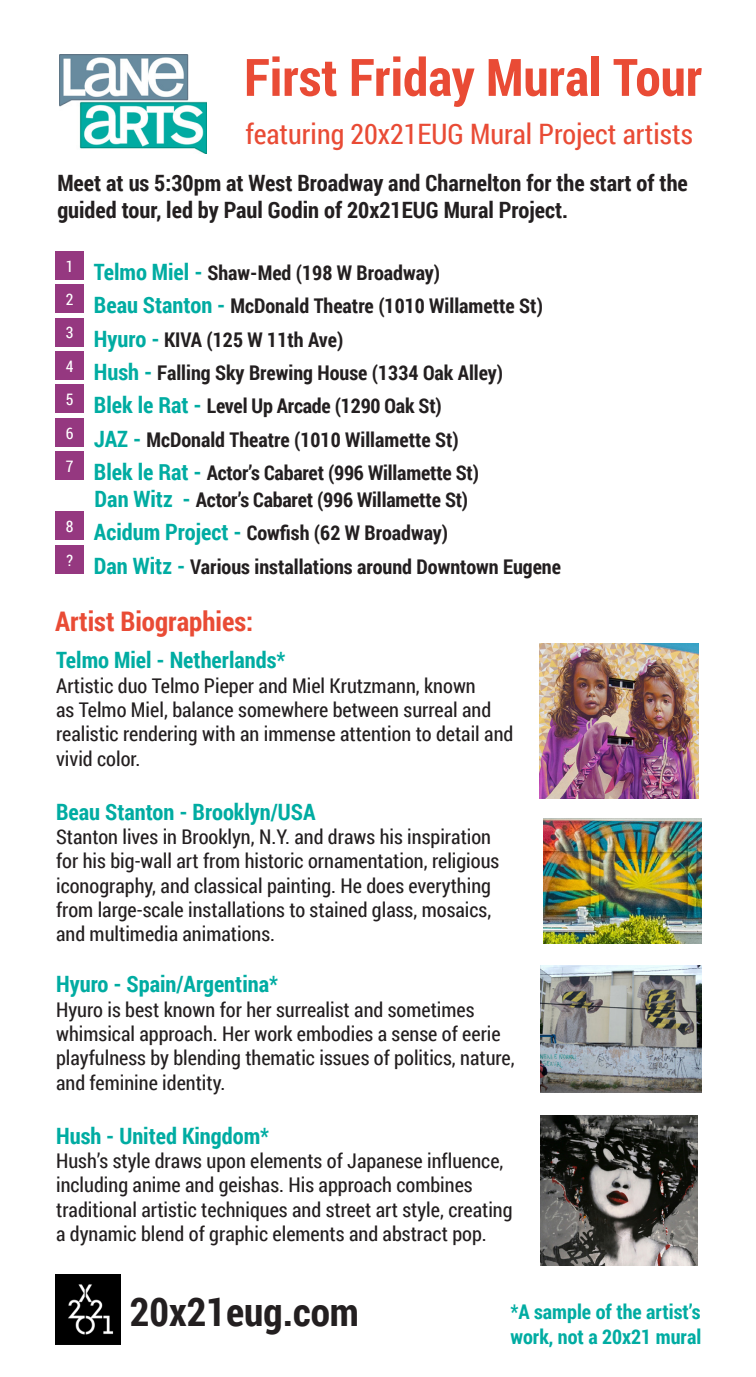
<style>
.page{position:relative;width:756px;height:1377px;background:#fff}
.page>*{position:absolute;margin:0;border:0;box-sizing:border-box;transform-origin:0 0}
.t1{font:700 51.75px "Roboto Condensed";color:#e94b35}
.t2{font:700 39.6px "Roboto Condensed";color:#231f20}
.t3{font:28.12px "Roboto Condensed";color:#e94b35}
.t4{font:700 27px "Roboto Condensed";color:#e94b35}
.t5{font:700 22.5px/27px "Roboto Condensed";color:#231f20}
.t6{font:700 22.5px "Roboto Condensed";color:#00aca2}
.t7{font:20.25px/24.3px "Roboto Condensed";color:#231f20}
.t8{font:700 20.25px "Roboto Condensed";color:#231f20}
.t9{font:700 20.25px/24.3px "Roboto Condensed";color:#00aca2}
.t10{font:15.75px "Roboto Condensed";color:#fff}
.s1{font-size:22.5px;color:#00aca2}
</style>
<div class="page">
<img style="left:539px;top:644px;width:160px;height:154px">
<img style="left:540px;top:1115px;width:158px;height:150px">
<img style="left:59px;top:54px;width:147px;height:99px">
<img style="left:544px;top:818px;width:157px;height:125px">
<div style="left:55px;top:251px;width:29px;height:29px;background:#953880"></div>
<div style="left:55px;top:284px;width:29px;height:29px;background:#953880"></div>
<div style="left:55px;top:318px;width:29px;height:29px;background:#953880"></div>
<div style="left:55px;top:351px;width:29px;height:29px;background:#953880"></div>
<div style="left:55px;top:384px;width:29px;height:29px;background:#953880"></div>
<div style="left:55px;top:418px;width:29px;height:29px;background:#953880"></div>
<div style="left:55px;top:451px;width:29px;height:29px;background:#953880"></div>
<div style="left:55px;top:512px;width:29px;height:28px;background:#953880"></div>
<div style="left:55px;top:545px;width:29px;height:29px;background:#953880"></div>
<img style="left:55px;top:1274px;width:66px;height:71px">
<img style="left:540px;top:965px;width:162px;height:128px">
<p class="t1" style="left:244px;top:41px;width:460px">First Friday Mural Tour</p>
<p class="t3" style="left:246px;top:115px;width:449px">featuring 20x21EUG Mural Project artists</p>
<p class="t5" style="left:57px;top:169px;width:632px">Meet at us 5:30pm at West Broadway and Charnelton for the start of the guided tour, led by Paul Godin of 20x21EUG Mural Project.</p>
<p class="t10" style="left:66px;top:255px;width:9px">1</p>
<p class="t8" style="left:94px;top:258px;width:348px"><span class="s1">Telmo Miel -</span> Shaw-Med (198 W Broadway)</p>
<p class="t10" style="left:66px;top:289px;width:9px">2</p>
<p class="t8" style="left:94px;top:292px;width:450px"><span class="s1">Beau Stanton -</span> McDonald Theatre (1010 Willamette St)</p>
<p class="t10" style="left:66px;top:322px;width:9px">3</p>
<p class="t8" style="left:94px;top:325px;width:251px"><span class="s1">Hyuro -</span> KIVA (125 W 11th Ave)</p>
<p class="t10" style="left:66px;top:355px;width:9px">4</p>
<p class="t8" style="left:94px;top:358px;width:411px"><span class="s1">Hush -</span> Falling Sky Brewing House (1334 Oak Alley)</p>
<p class="t10" style="left:66px;top:389px;width:9px">5</p>
<p class="t8" style="left:94px;top:392px;width:349px"><span class="s1">Blek le Rat -</span> Level Up Arcade (1290 Oak St)</p>
<p class="t10" style="left:66px;top:422px;width:9px">6</p>
<p class="t8" style="left:94px;top:425px;width:366px"><span class="s1">JAZ -</span> McDonald Theatre (1010 Willamette St)</p>
<p class="t10" style="left:66px;top:455px;width:9px">7</p>
<p class="t8" style="left:94px;top:459px;width:387px"><span class="s1">Blek le Rat -</span> Actor’s Cabaret (996 Willamette St)</p>
<p class="t8" style="left:95px;top:486px;width:375px"><span class="s1">Dan Witz -</span> Actor’s Cabaret (996 Willamette St)</p>
<p class="t10" style="left:66px;top:516px;width:9px">8</p>
<p class="t8" style="left:94px;top:519px;width:356px"><span class="s1">Acidum Project -</span> Cowfish (62 W Broadway)</p>
<p class="t10" style="left:66px;top:549px;width:8px">?</p>
<p class="t8" style="left:94px;top:552px;width:469px"><span class="s1">Dan Witz -</span> Various installations around Downtown Eugene</p>
<p class="t4" style="left:55px;top:602px;width:200px">Artist Biographies:</p>
<p class="t6" style="left:56px;top:645px;width:231px">Telmo Miel - Netherlands*</p>
<p class="t7" style="left:56px;top:673px;width:459px">Artistic duo Telmo Pieper and Miel Krutzmann, known<br>as Telmo Miel, balance somewhere between surreal and realistic rendering with an immense attention to detail and vivid color.</p>
<p class="t6" style="left:56px;top:796px;width:261px">Beau Stanton - Brooklyn/USA</p>
<p class="t7" style="left:56px;top:824px;width:445px">Stanton lives in Brooklyn, N.Y. and draws his inspiration for his big-wall art from historic ornamentation, religious iconography, and classical painting. He does everything from large-scale installations to stained glass, mosaics, and multimedia animations.</p>
<p class="t6" style="left:56px;top:969px;width:224px">Hyuro - Spain/Argentina*</p>
<p class="t7" style="left:56px;top:997px;width:460px">Hyuro is best known for her surrealist and sometimes whimsical approach. Her work embodies a sense of eerie playfulness by blending thematic issues of politics, nature, and feminine identity.</p>
<p class="t6" style="left:56px;top:1120px;width:215px">Hush - United Kingdom*</p>
<p class="t7" style="left:56px;top:1148px;width:458px">Hush’s style draws upon elements of Japanese influence, including anime and geishas. His approach combines traditional artistic techniques and street art style, creating a dynamic blend of graphic elements and abstract pop.</p>
<p class="t2" style="left:130px;top:1284px;width:231px">20x21eug.com</p>
<p class="t9" style="left:510px;top:1299px;width:192px">*A sample of the artist’s work, not a 20x21 mural</p>
</div>
